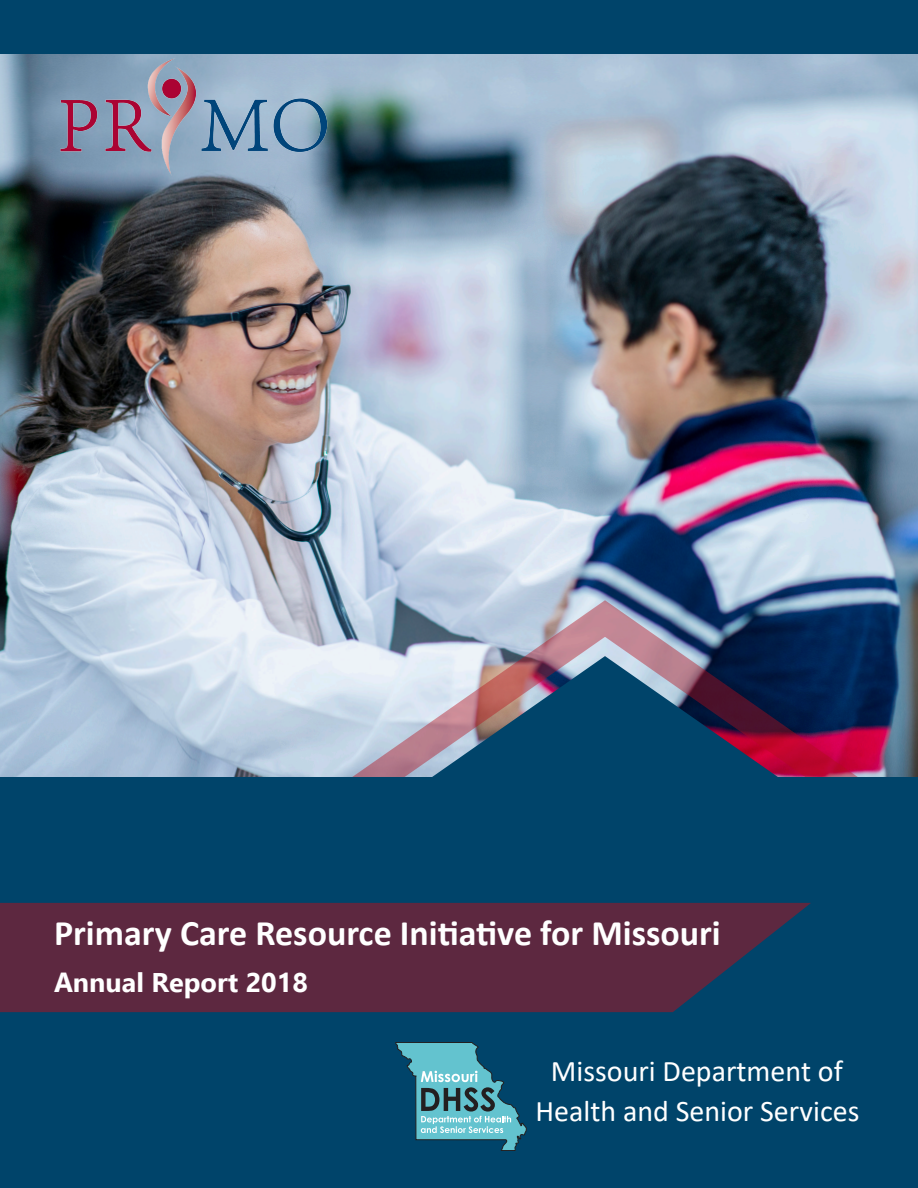
<style>
.page{position:relative;width:918px;height:1188px;background:#fff}
.page>*{position:absolute;margin:0;border:0;box-sizing:border-box;transform-origin:0 0}
.t1{font:700 36px "Calibri";color:#fff}
.t2{font:30px "Calibri";color:#fff}
.t3{font:700 27px "Ebrima";color:#fff}
</style>
<div class="page">
<img style="left:0;top:54px;width:804px;height:724px">
<svg style="left:804px;top:54px;width:114px;height:724px;background:#9baec3"></svg>
<div style="left:0;top:0;width:918px;height:54px;background:#00446a"></div>
<img style="left:297px;top:599px;width:616px;height:179px">
<div style="left:0;top:778px;width:918px;height:410px;background:#00446a"></div>
<svg style="left:346px;top:656px;width:518px;height:122px;background:#5b5f7d"></svg>
<svg style="left:0;top:903px;width:811px;height:109px;background:#552a43"></svg>
<img style="left:54px;top:54px;width:280px;height:126px">
<svg style="left:396px;top:1042px;width:131px;height:109px"></svg>
<p class="t1" style="left:54px;top:908px;width:668px">Primary Care Resource Initiative for Missouri</p>
<p class="t3" style="left:54px;top:963px;width:255px">Annual Report 2018</p>
<p class="t2" style="left:551px;top:1051px;width:293px">Missouri Department of</p>
<p class="t2" style="left:536px;top:1090px;width:325px">Health and Senior Services</p>
</div>
